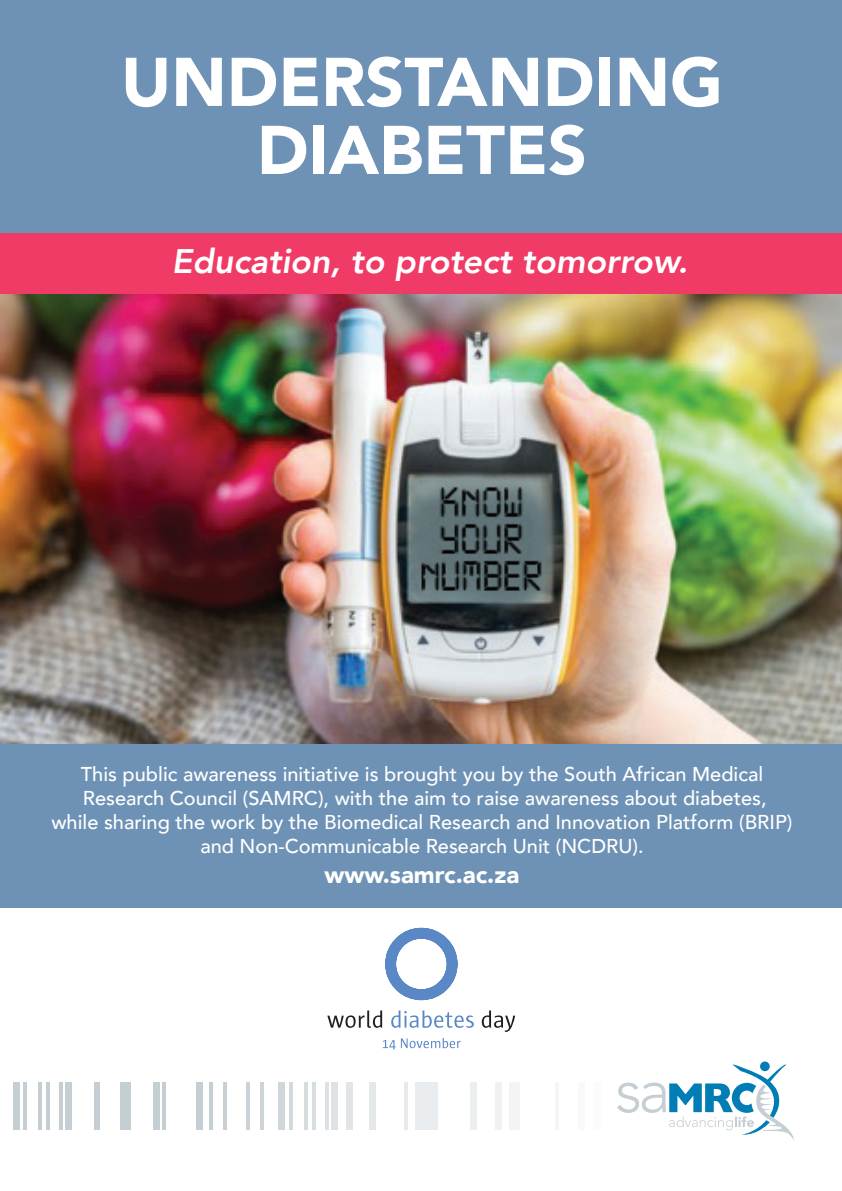
<style>
.page{position:relative;width:842px;height:1191px;background:#fff}
.page>*{position:absolute;margin:0;border:0;box-sizing:border-box;transform-origin:0 0}
.t1{font:900 68px/68px "Avenir";color:#fff;text-align:center}
.t2{font:italic 800 34px "Avenir";color:#fff}
.t3{font:900 24px "Avenir";color:#fff}
.t4{font:500 20px/24px "Avenir";color:#fff;text-align:center}
</style>
<div class="page">
<img style="left:0;top:293px;width:842px;height:451px">
<div style="left:0;top:0;width:842px;height:233px;background:#6e92b5"></div>
<div style="left:0;top:744px;width:842px;height:163px;background:#6e92b5"></div>
<div style="left:65px;top:1082px;width:7px;height:48px;background:#c5ced3"></div>
<div style="left:196px;top:1082px;width:6px;height:48px;background:#c5ced3"></div>
<hr style="left:162px;top:1082px;width:3px;height:48px;background:#c5ced3">
<hr style="left:223px;top:1082px;width:4px;height:48px;background:#c9d0d4">
<hr style="left:24px;top:1082px;width:3px;height:48px;background:#c5ced3">
<hr style="left:38px;top:1082px;width:4px;height:48px;background:#c5ced3">
<hr style="left:59px;top:1082px;width:4px;height:48px;background:#c5ced3">
<div style="left:94px;top:1082px;width:5px;height:48px;background:#c5ced3"></div>
<hr style="left:46px;top:1082px;width:4px;height:48px;background:#c5ced3">
<hr style="left:209px;top:1082px;width:4px;height:48px;background:#c5ced3">
<div style="left:120px;top:1082px;width:10px;height:48px;background:#c5ced3"></div>
<div style="left:13px;top:1082px;width:6px;height:48px;background:#c5ced3"></div>
<div style="left:153px;top:1082px;width:6px;height:48px;background:#c5ced3"></div>
<div style="left:346px;top:1082px;width:7px;height:48px;background:#e1e5e8"></div>
<div style="left:331px;top:1082px;width:7px;height:48px;background:#dee2e4"></div>
<div style="left:369px;top:1082px;width:7px;height:48px;background:#e5e8e9"></div>
<div style="left:416px;top:1082px;width:22px;height:48px;background:#e9ecee"></div>
<div style="left:470px;top:1082px;width:6px;height:48px;background:#ebeff0"></div>
<div style="left:495px;top:1082px;width:6px;height:48px;background:#eff1f2"></div>
<hr style="left:260px;top:1082px;width:4px;height:48px;background:#cdd5d9">
<hr style="left:404px;top:1082px;width:4px;height:48px;background:#e6eaec">
<hr style="left:289px;top:1082px;width:4px;height:48px;background:#d2d9dd">
<hr style="left:304px;top:1082px;width:4px;height:48px;background:#d5dce0">
<hr style="left:325px;top:1082px;width:4px;height:48px;background:#dce1e4">
<hr style="left:312px;top:1082px;width:4px;height:48px;background:#d7dee1">
<hr style="left:246px;top:1082px;width:4px;height:48px;background:#cbd2d7">
<div style="left:509px;top:1082px;width:10px;height:48px;background:#f2f4f5"></div>
<div style="left:578px;top:1082px;width:7px;height:48px;background:#f7f9fa"></div>
<div style="left:279px;top:1082px;width:6px;height:48px;background:#d0d7db"></div>
<div style="left:594px;top:1082px;width:7px;height:48px;background:#fbfbfb"></div>
<hr style="left:555px;top:1082px;width:4px;height:48px;background:#f5f7f7">
<svg style="left:617px;top:1063px;width:177px;height:77px"></svg>
<div style="left:760px;top:1061px;width:10px;height:10px;background:#007db5;border-radius:50%"></div>
<svg style="left:385px;top:927px;width:72px;height:73px"></svg>
<svg style="left:327px;top:1010px;width:55px;height:17px"></svg>
<svg style="left:391px;top:1010px;width:83px;height:17px"></svg>
<svg style="left:482px;top:1010px;width:33px;height:22px"></svg>
<svg style="left:383px;top:1038px;width:78px;height:11px"></svg>
<div style="left:0;top:233px;width:842px;height:60px;background:#ef3b66"></div>
<h1 class="t1" style="left:121px;top:46px;width:603px">UNDERSTANDING<br>DIABETES</h1>
<h2 class="t2" style="left:172px;top:241px;width:518px">Education, to protect tomorrow.</h2>
<p class="t4" style="left:51px;top:761px;width:742px">This public awareness initiative is brought you by the South African Medical Research Council (SAMRC), with the aim to raise awareness about diabetes,<br>while sharing the work by the Biomedical Research and Innovation Platform (BRIP) and Non-Communicable Research Unit (NCDRU).</p>
<p class="t3" style="left:325px;top:854px;width:196px">www.samrc.ac.za</p>
</div>
